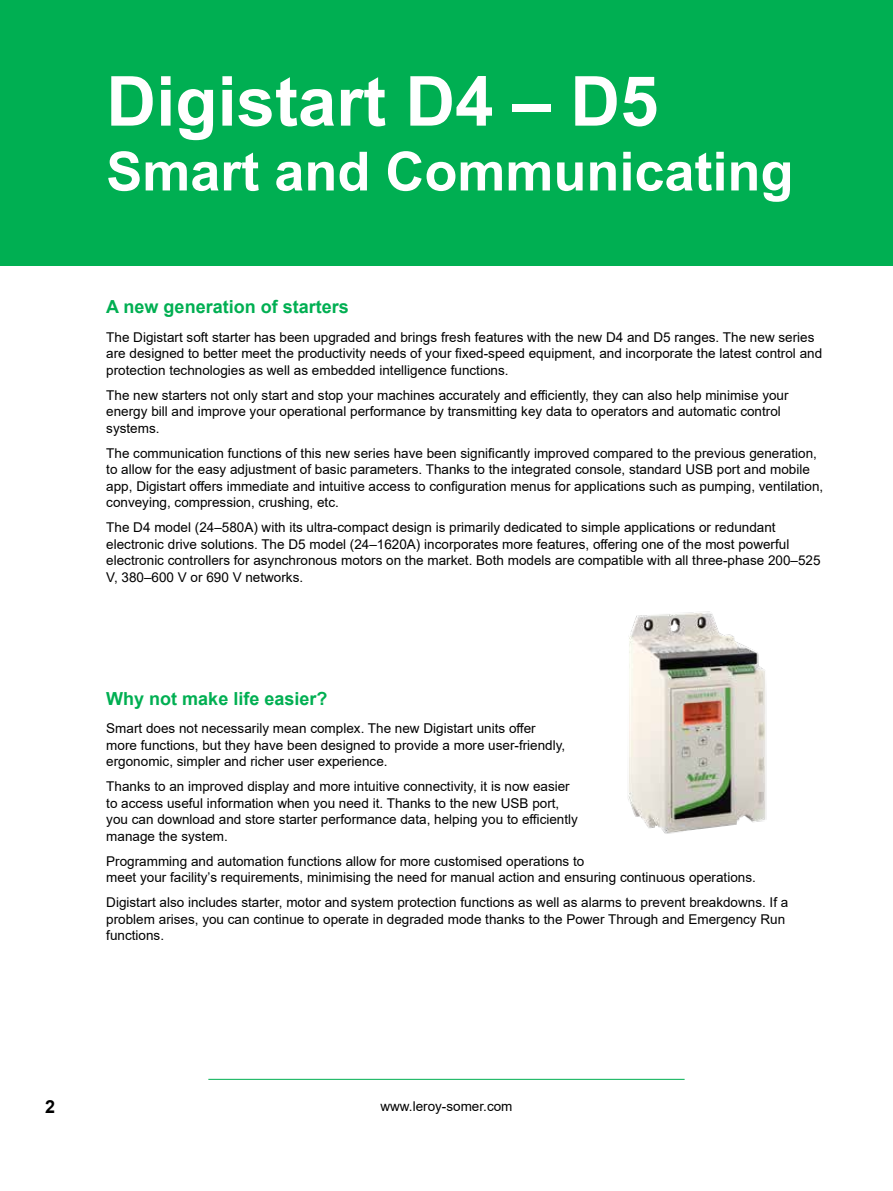
<style>
.page{position:relative;width:893px;height:1191px;background:#fff}
.page>*{position:absolute;margin:0;border:0;box-sizing:border-box;transform-origin:0 0}
.t1{font:700 69px "Arial";color:#fff}
.t2{font:700 54px "Arial";color:#fff}
.t3{font:700 18px "Arial";color:#00af52}
.t4{font:700 18px "Arial";color:#000}
.t5{font:13.5px/16.5px "Arial";color:#000}
</style>
<div class="page">
<hr style="left:208px;top:1079px;width:477px;height:1px;background:#00af52">
<div style="left:0;top:0;width:893px;height:266px;background:#00af52"></div>
<img style="left:628px;top:611px;width:139px;height:223px">
<h1 class="t1" style="left:106px;top:53px;width:554px">Digistart D4 – D5</h1>
<h2 class="t2" style="left:106px;top:133px;width:689px">Smart and Communicating</h2>
<h3 class="t3" style="left:106px;top:294px;width:244px">A new generation of starters</h3>
<p class="t5" style="left:106px;top:329px;width:717px">The Digistart soft starter has been upgraded and brings fresh features with the new D4 and D5 ranges. The new series are designed to better meet the productivity needs of your fixed-speed equipment, and incorporate the latest control and protection technologies as well as embedded intelligence functions.</p>
<p class="t5" style="left:106px;top:387px;width:684px">The new starters not only start and stop your machines accurately and efficiently, they can also help minimise your energy bill and improve your operational performance by transmitting key data to operators and automatic control systems.</p>
<p class="t5" style="left:106px;top:445px;width:719px">The communication functions of this new series have been significantly improved compared to the previous generation, to allow for the easy adjustment of basic parameters. Thanks to the integrated console, standard USB port and mobile app, Digistart offers immediate and intuitive access to configuration menus for applications such as pumping, ventilation, conveying, compression, crushing, etc.</p>
<p class="t5" style="left:106px;top:519px;width:716px">The D4 model (24–580A) with its ultra-compact design is primarily dedicated to simple applications or redundant electronic drive solutions. The D5 model (24–1620A) incorporates more features, offering one of the most powerful electronic controllers for asynchronous motors on the market. Both models are compatible with all three-phase 200–525<br>V, 380–600 V or 690 V networks.</p>
<h3 class="t3" style="left:106px;top:685px;width:223px">Why not make life easier?</h3>
<p class="t5" style="left:106px;top:720px;width:461px">Smart does not necessarily mean complex. The new Digistart units offer more functions, but they have been designed to provide a more user-friendly, ergonomic, simpler and richer user experience.</p>
<p class="t5" style="left:106px;top:778px;width:473px">Thanks to an improved display and more intuitive connectivity, it is now easier to access useful information when you need it. Thanks to the new USB port, you can download and store starter performance data, helping you to efficiently manage the system.</p>
<p class="t5" style="left:106px;top:852px;width:651px">Programming and automation functions allow for more customised operations to<br>meet your facility’s requirements, minimising the need for manual action and ensuring continuous operations.</p>
<p class="t5" style="left:106px;top:894px;width:684px">Digistart also includes starter, motor and system protection functions as well as alarms to prevent breakdowns. If a problem arises, you can continue to operate in degraded mode thanks to the Power Through and Emergency Run functions.</p>
<h3 class="t4" style="left:45px;top:1093px;width:12px">2</h3>
<p class="t5" style="left:380px;top:1098px;width:134px">www.leroy-somer.com</p>
</div>
